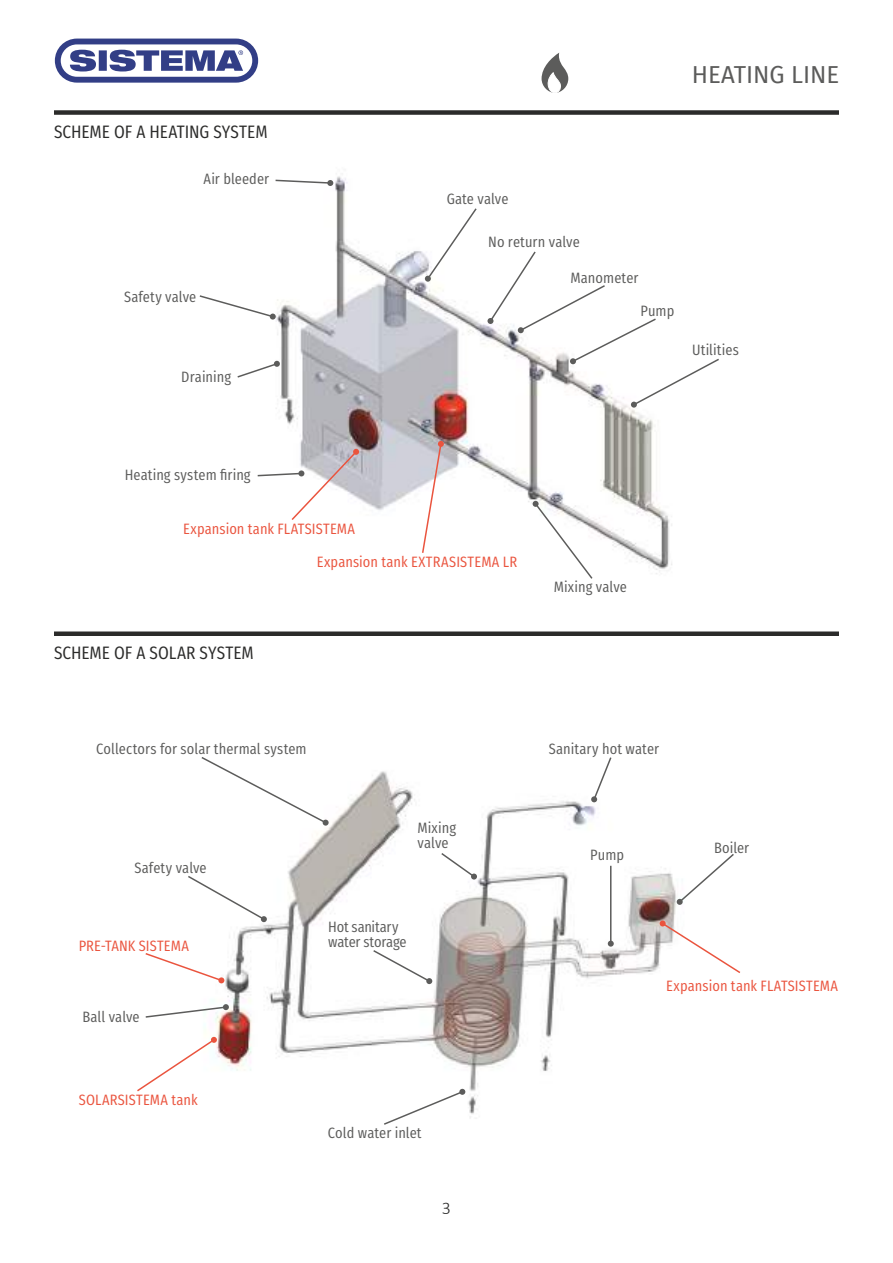
<style>
.page{position:relative;width:893px;height:1263px;background:#fff}
.page>*{position:absolute;margin:0;border:0;box-sizing:border-box;transform-origin:0 0}
.t1{font:24px "Fira Sans";color:#5c5c5b}
.t2{font:18px "Fira Sans Condensed";color:#2b2b2a}
.t3{font:300 18px "Calibri";color:#2b2b2a}
.t4{font:15px/15px "Fira Sans Condensed";letter-spacing:.005em;color:#5c5c5b}
.t5{font:15px "Fira Sans Condensed";letter-spacing:.005em;color:#ea543e}
.t6{font:15px/15px "Fira Sans Condensed";letter-spacing:-.015em;color:#5c5c5b}
</style>
<div class="page">
<div style="left:54px;top:110px;width:785px;height:5px;background:#2b2b2a"></div>
<div style="left:54px;top:631px;width:785px;height:5px;background:#2b2b2a"></div>
<img style="left:276px;top:176px;width:396px;height:398px">
<img style="left:213px;top:771px;width:464px;height:347px">
<svg style="left:275px;top:179px;width:58px;height:7px"></svg>
<svg style="left:425px;top:207px;width:53px;height:75px"></svg>
<svg style="left:487px;top:250px;width:232px;height:158px"></svg>
<svg style="left:533px;top:501px;width:61px;height:78px"></svg>
<svg style="left:421px;top:441px;width:23px;height:113px"></svg>
<svg style="left:257px;top:449px;width:102px;height:73px"></svg>
<svg style="left:237px;top:361px;width:43px;height:18px"></svg>
<svg style="left:199px;top:295px;width:77px;height:25px"></svg>
<svg style="left:201px;top:757px;width:128px;height:69px"></svg>
<svg style="left:591px;top:757px;width:22px;height:45px"></svg>
<svg style="left:440px;top:851px;width:37px;height:28px"></svg>
<hr style="left:610px;top:866px;width:1px;height:78px;background:#5c5c5b">
<svg style="left:608px;top:941px;width:6px;height:6px"></svg>
<svg style="left:677px;top:854px;width:57px;height:51px"></svg>
<svg style="left:382px;top:1089px;width:83px;height:36px"></svg>
<svg style="left:372px;top:949px;width:60px;height:35px"></svg>
<svg style="left:137px;top:1037px;width:80px;height:56px"></svg>
<svg style="left:660px;top:920px;width:80px;height:55px"></svg>
<svg style="left:145px;top:1004px;width:84px;height:15px"></svg>
<svg style="left:145px;top:952px;width:79px;height:31px"></svg>
<svg style="left:188px;top:874px;width:79px;height:48px"></svg>
<svg style="left:542px;top:53px;width:26px;height:40px"></svg>
<svg style="left:55px;top:39px;width:203px;height:44px"></svg>
<p class="t2" style="left:54px;top:115px;width:215px">SCHEME OF A HEATING SYSTEM</p>
<p class="t4" style="left:204px;top:170px;width:67px">Air bleeder</p>
<p class="t4" style="left:124px;top:288px;width:74px">Safety valve</p>
<p class="t4" style="left:181px;top:367px;width:51px">Draining</p>
<h1 class="t1" style="left:692px;top:57px;width:149px">HEATING LINE</h1>
<p class="t4" style="left:447px;top:190px;width:63px">Gate valve</p>
<p class="t4" style="left:488px;top:232px;width:93px">No return valve</p>
<p class="t4" style="left:571px;top:269px;width:69px">Manometer</p>
<p class="t4" style="left:641px;top:302px;width:35px">Pump</p>
<p class="t4" style="left:692px;top:341px;width:48px">Utilities</p>
<p class="t4" style="left:125px;top:466px;width:127px">Heating system firing</p>
<p class="t5" style="left:183px;top:515px;width:173px">Expansion tank FLATSISTEMA</p>
<p class="t2" style="left:54px;top:636px;width:201px">SCHEME OF A SOLAR SYSTEM</p>
<p class="t5" style="left:317px;top:548px;width:202px">Expansion tank EXTRASISTEMA LR</p>
<p class="t4" style="left:554px;top:578px;width:75px">Mixing valve</p>
<p class="t4" style="left:96px;top:740px;width:212px">Collectors for solar thermal system</p>
<p class="t4" style="left:134px;top:859px;width:74px">Safety valve</p>
<p class="t5" style="left:79px;top:932px;width:112px">PRE-TANK SISTEMA</p>
<p class="t4" style="left:417px;top:819px;width:40px">Mixing valve</p>
<p class="t6" style="left:328px;top:917px;width:80px">Hot sanitary water storage</p>
<p class="t4" style="left:549px;top:740px;width:112px">Sanitary hot water</p>
<p class="t4" style="left:590px;top:845px;width:35px">Pump</p>
<p class="t4" style="left:714px;top:838px;width:37px">Boiler</p>
<p class="t4" style="left:82px;top:1007px;width:59px">Ball valve</p>
<p class="t5" style="left:79px;top:1086px;width:120px">SOLARSISTEMA tank</p>
<p class="t4" style="left:328px;top:1124px;width:95px">Cold water inlet</p>
<p class="t3" style="left:442px;top:1197px;width:11px">3</p>
<p class="t5" style="left:666px;top:972px;width:173px">Expansion tank FLATSISTEMA</p>
</div>
